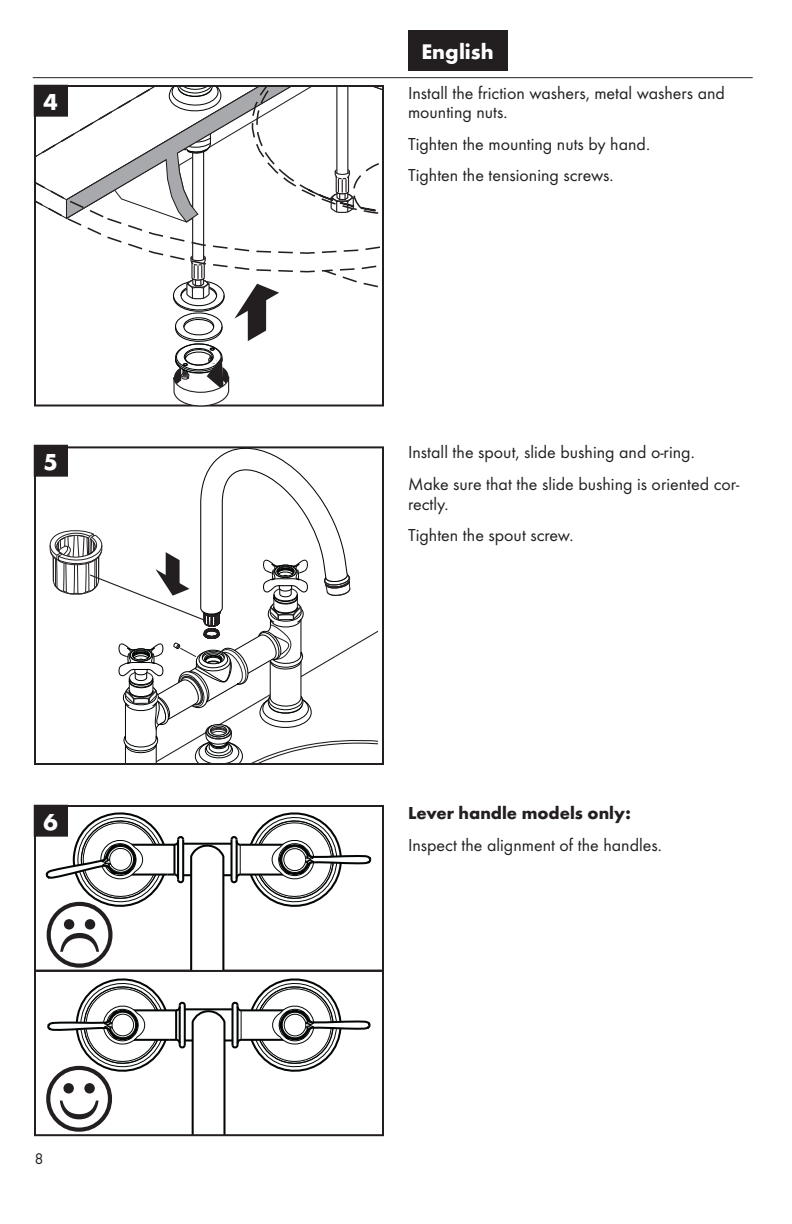
<style>
.page{position:relative;width:792px;height:1224px;background:#fff}
.page>*{position:absolute;margin:0;border:0;box-sizing:border-box;transform-origin:0 0}
.t1{font:700 24px "Futura TOT";color:#fff}
.t2{font:700 22px "Futura TOT";color:#fff}
.t3{font:18px/31.4px "Futura TOT Boo";color:#231f20}
.t4{font:700 18px "Futura TOT";color:#231f20}
.t5{font:16px "Futura TOT Boo";color:#231f20}
</style>
<div class="page">
<hr style="left:33px;top:77px;width:720px;height:1px;background:#231f20">
<div style="left:408px;top:30px;width:99px;height:40px;background:#231f20"></div>
<svg style="left:37px;top:88px;width:344px;height:200px"></svg>
<svg style="left:168px;top:88px;width:91px;height:66px"></svg>
<div style="left:34px;top:85px;width:350px;height:321px;border:2px solid #231f20"></div>
<div style="left:34px;top:970px;width:350px;height:166px;border:2px solid #231f20"></div>
<svg style="left:45px;top:804px;width:327px;height:331px"></svg>
<svg style="left:35px;top:444px;width:342px;height:320px"></svg>
<div style="left:34px;top:85px;width:33px;height:31px;background:#231f20"></div>
<div style="left:34px;top:85px;width:34px;height:31px;border:1px solid #231f20"></div>
<div style="left:34px;top:445px;width:33px;height:31px;background:#231f20"></div>
<div style="left:34px;top:445px;width:34px;height:31px;border:1px solid #231f20"></div>
<div style="left:34px;top:805px;width:33px;height:31px;background:#231f20"></div>
<div style="left:34px;top:805px;width:34px;height:31px;border:1px solid #231f20"></div>
<svg style="left:171px;top:254px;width:108px;height:153px"></svg>
<h1 class="t1" style="left:44px;top:93px;width:16px">4</h1>
<h1 class="t1" style="left:44px;top:453px;width:16px">5</h1>
<h1 class="t1" style="left:44px;top:813px;width:16px">6</h1>
<p class="t5" style="left:34px;top:1151px;width:11px">8</p>
<p class="t2" style="left:422px;top:43px;width:74px">English</p>
<p class="t3" style="left:408px;top:83px;width:319px;line-height:20px">Install the friction washers, metal washers and mounting nuts.</p>
<p class="t3" style="left:408px;top:129px;width:244px">Tighten the mounting nuts by hand.<br>Tighten the tensioning screws.</p>
<p class="t3" style="left:408px;top:438px;width:333px">Install the spout, slide bushing and o-ring.<br>Make sure that the slide bushing is oriented cor-</p>
<p class="t3" style="left:408px;top:489px;width:167px">rectly.<br>Tighten the spout screw.</p>
<p class="t4" style="left:408px;top:806px;width:225px">Lever handle models only:</p>
<p class="t3" style="left:408px;top:830px;width:255px">Inspect the alignment of the handles.</p>
</div>
